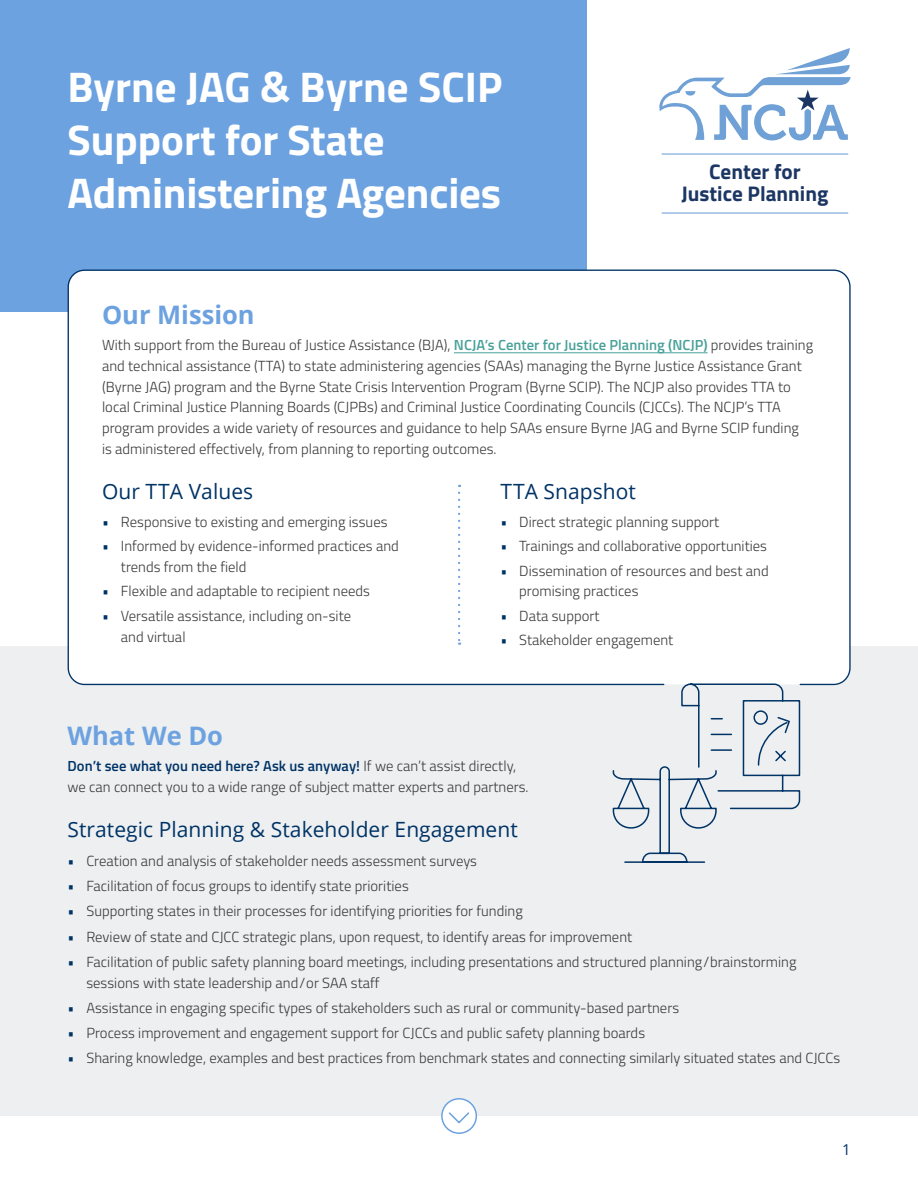
<style>
.page{position:relative;width:918px;height:1188px;background:#fff}
.page>*{position:absolute;margin:0;border:0;box-sizing:border-box;transform-origin:0 0}
.t1{font:700 42.9px/52.8px "Titillium Web";letter-spacing:-.005em;color:#fff}
.t2{font:700 25.5px "Open Sans";color:#6da2e0}
.t3{font:700 21.15px/22.8px "Titillium Web";color:#1c3664;text-align:center}
.t4{font:21px "Open Sans";letter-spacing:.005em;color:#036}
.t5{font:15px "Open Sans";color:#036}
.t6{font:300 14.7px/20.9px "Titillium Web";letter-spacing:.005em;color:#383839}
.s1{font-weight:600;color:#48a199}
.s2{color:#036}
.s3{font-weight:600;color:#036}
</style>
<div class="page">
<div style="left:0;top:646px;width:918px;height:470px;background:#edeff0"></div>
<div style="left:0;top:0;width:587px;height:312px;background:#6da2e0"></div>
<svg style="left:659px;top:48px;width:192px;height:92px"></svg>
<hr style="left:662px;top:153px;width:186px;height:2px;background:#6fa1d6">
<hr style="left:662px;top:212px;width:186px;height:2px;background:#6fa1d6">
<div style="left:68px;top:270px;width:783px;height:415px;background:#fff;border:1px solid #036;border-radius:16px"></div>
<hr style="left:454px;top:352px;width:254px;height:1px;background:#48a199">
<svg style="left:458px;top:493px;width:2px;height:152px"></svg>
<svg style="left:612px;top:683px;width:189px;height:180px"></svg>
<div style="left:442px;top:1099px;width:34px;height:34px;background:#fff;border-radius:50%"></div>
<div style="left:441px;top:1098px;width:36px;height:36px;border:2px solid #6da2e0;border-radius:50%"></div>
<svg style="left:449px;top:1112px;width:20px;height:12px"></svg>
<h1 class="t1" style="left:68px;top:59px;width:436px">Byrne JAG &amp; Byrne SCIP<br>Support for State<br>Administering Agencies</h1>
<h3 class="t3" style="left:681px;top:159px;width:149px">Center for<br>Justice Planning</h3>
<h2 class="t2" style="left:102px;top:296px;width:154px">Our Mission</h2>
<p class="t6" style="left:102px;top:334px;width:713px">With support from the Bureau of Justice Assistance (BJA), <span class="s1">NCJA’s Center for Justice Planning (NCJP)</span> provides training and technical assistance (TTA) to state administering agencies (SAAs) managing the Byrne Justice Assistance Grant (Byrne JAG) program and the Byrne State Crisis Intervention Program (Byrne SCIP). The NCJP also provides TTA to local Criminal Justice Planning Boards (CJPBs) and Criminal Justice Coordinating Councils (CJCCs). The NCJP’s TTA program provides a wide variety of resources and guidance to help SAAs ensure Byrne JAG and Byrne SCIP funding<br>is administered effectively, from planning to reporting outcomes.</p>
<h3 class="t4" style="left:102px;top:477px;width:153px">Our TTA Values</h3>
<p class="t6" style="left:102px;top:511px;width:287px"><span class="s2">•</span> Responsive to existing and emerging issues</p>
<p class="t6" style="left:121px;top:535px;width:279px;text-indent:-19px"><span class="s2">•</span> Informed by evidence-informed practices and trends from the field</p>
<p class="t6" style="left:102px;top:580px;width:270px"><span class="s2">•</span> Flexible and adaptable to recipient needs</p>
<p class="t6" style="left:121px;top:604px;width:232px;text-indent:-19px"><span class="s2">•</span> Versatile assistance, including on-site and virtual</p>
<h3 class="t4" style="left:500px;top:477px;width:137px">TTA Snapshot</h3>
<p class="t6" style="left:500px;top:511px;width:220px"><span class="s2">•</span> Direct strategic planning support</p>
<p class="t6" style="left:500px;top:535px;width:268px"><span class="s2">•</span> Trainings and collaborative opportunities</p>
<p class="t6" style="left:519px;top:559px;width:251px;text-indent:-19px"><span class="s2">•</span> Dissemination of resources and best and promising practices</p>
<p class="t6" style="left:500px;top:604px;width:101px"><span class="s2">•</span> Data support</p>
<p class="t6" style="left:500px;top:629px;width:175px"><span class="s2">•</span> Stakeholder engagement</p>
<h2 class="t2" style="left:68px;top:718px;width:157px">What We Do</h2>
<p class="t6" style="left:68px;top:755px;width:463px"><span class="s3">Don’t see what you need here? Ask us anyway!</span> If we can’t assist directly, we can connect you to a wide range of subject matter experts and partners.</p>
<h3 class="t4" style="left:68px;top:815px;width:452px">Strategic Planning &amp; Stakeholder Engagement</h3>
<p class="t6" style="left:68px;top:850px;width:411px"><span class="s2">•</span> Creation and analysis of stakeholder needs assessment surveys</p>
<p class="t6" style="left:68px;top:875px;width:343px"><span class="s2">•</span> Facilitation of focus groups to identify state priorities</p>
<p class="t6" style="left:68px;top:900px;width:457px"><span class="s2">•</span> Supporting states in their processes for identifying priorities for funding</p>
<p class="t6" style="left:68px;top:925px;width:566px"><span class="s2">•</span> Review of state and CJCC strategic plans, upon request, to identify areas for improvement</p>
<p class="t6" style="left:86px;top:950px;width:712px;text-indent:-19px"><span class="s2">•</span> Facilitation of public safety planning board meetings, including presentations and structured planning / brainstorming sessions with state leadership and / or SAA staff</p>
<p class="t6" style="left:68px;top:996px;width:613px"><span class="s2">•</span> Assistance in engaging specific types of stakeholders such as rural or community-based partners</p>
<p class="t6" style="left:68px;top:1022px;width:579px"><span class="s2">•</span> Process improvement and engagement support for CJCCs and public safety planning boards</p>
<p class="t6" style="left:68px;top:1047px;width:774px"><span class="s2">•</span> Sharing knowledge, examples and best practices from benchmark states and connecting similarly situated states and CJCCs</p>
<p class="t5" style="left:842px;top:1139px;width:10px">1</p>
</div>
